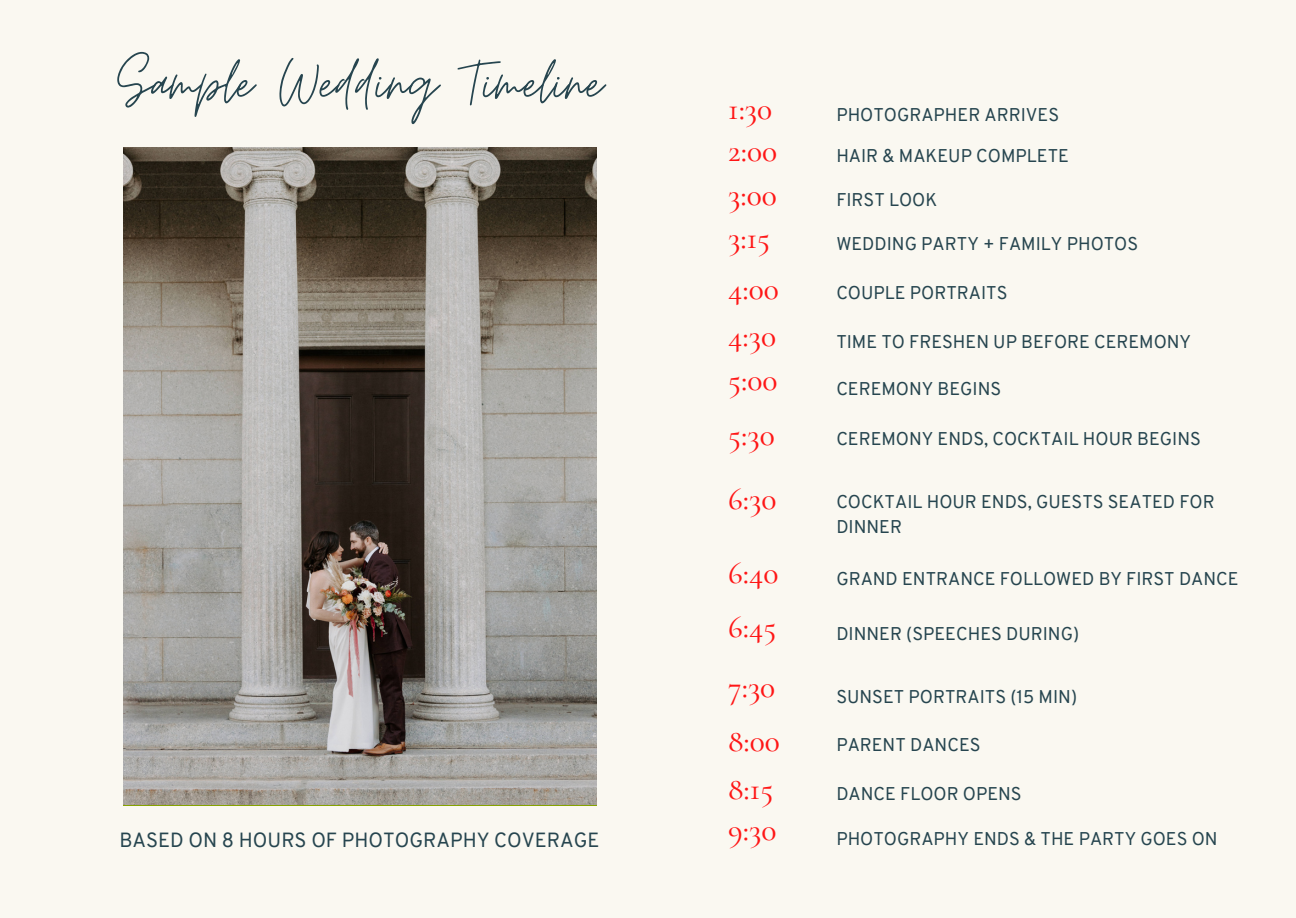
<style>
.page{position:relative;width:1296px;height:918px;background:#faf8f1}
.page>*{position:absolute;margin:0;border:0;box-sizing:border-box;transform-origin:0 0}
.t1{font:69px "Moon Time";color:#26454f}
.t2{font:500 31.5px/43.3px "Cormorant Garamond";color:#ff1616}
.t3{font:19.95px "Overpass";color:#26454f}
.t4{font:18px/24.8px "Overpass";color:#26454f}
</style>
<div class="page">
<img style="left:123px;top:147px;width:474px;height:657px">
<h1 class="t1" style="left:117px;top:41px;width:487px">Sample Wedding Timeline</h1>
<p class="t3" style="left:119px;top:832px;width:482px">BASED ON 8 HOURS OF PHOTOGRAPHY COVERAGE</p>
<h2 class="t2" style="left:728px;top:87px;width:46px">1:30</h2>
<p class="t4" style="left:836px;top:104px;width:224px">PHOTOGRAPHER ARRIVES</p>
<h2 class="t2" style="left:728px;top:129px;width:50px">2:00</h2>
<p class="t4" style="left:836px;top:146px;width:234px">HAIR &amp; MAKEUP COMPLETE</p>
<p class="t4" style="left:836px;top:189px;width:102px">FIRST LOOK</p>
<h2 class="t2" style="left:728px;top:173px;width:50px">3:00<br>3:15</h2>
<h2 class="t2" style="left:728px;top:265px;width:52px;line-height:47.4px">4:00<br>4:30</h2>
<h2 class="t2" style="left:728px;top:352px;width:51px;line-height:55.1px">5:00<br>5:30</h2>
<h2 class="t2" style="left:728px;top:477px;width:50px">6:30</h2>
<p class="t4" style="left:836px;top:233px;width:303px">WEDDING PARTY + FAMILY PHOTOS</p>
<p class="t4" style="left:836px;top:282px;width:173px">COUPLE PORTRAITS</p>
<p class="t4" style="left:836px;top:331px;width:356px">TIME TO FRESHEN UP BEFORE CEREMONY</p>
<p class="t4" style="left:836px;top:378px;width:166px">CEREMONY BEGINS</p>
<p class="t4" style="left:836px;top:429px;width:366px">CEREMONY ENDS, COCKTAIL HOUR BEGINS</p>
<p class="t4" style="left:836px;top:491px;width:380px">COCKTAIL HOUR ENDS, GUESTS SEATED FOR<br>DINNER</p>
<p class="t4" style="left:836px;top:568px;width:404px">GRAND ENTRANCE FOLLOWED BY FIRST DANCE</p>
<h2 class="t2" style="left:728px;top:546px;width:52px;line-height:53.8px">6:40<br>6:45</h2>
<p class="t4" style="left:836px;top:623px;width:244px">DINNER (SPEECHES DURING)</p>
<h2 class="t2" style="left:728px;top:666px;width:49px">7:30</h2>
<h2 class="t2" style="left:728px;top:719px;width:53px">8:00</h2>
<h2 class="t2" style="left:728px;top:768px;width:50px;line-height:41.2px">8:15<br>9:30</h2>
<p class="t4" style="left:836px;top:686px;width:242px">SUNSET PORTRAITS (15 MIN)</p>
<p class="t4" style="left:836px;top:734px;width:146px">PARENT DANCES</p>
<p class="t4" style="left:836px;top:783px;width:187px">DANCE FLOOR OPENS</p>
<p class="t4" style="left:836px;top:829px;width:383px">PHOTOGRAPHY ENDS &amp; THE PARTY GOES ON</p>
</div>
